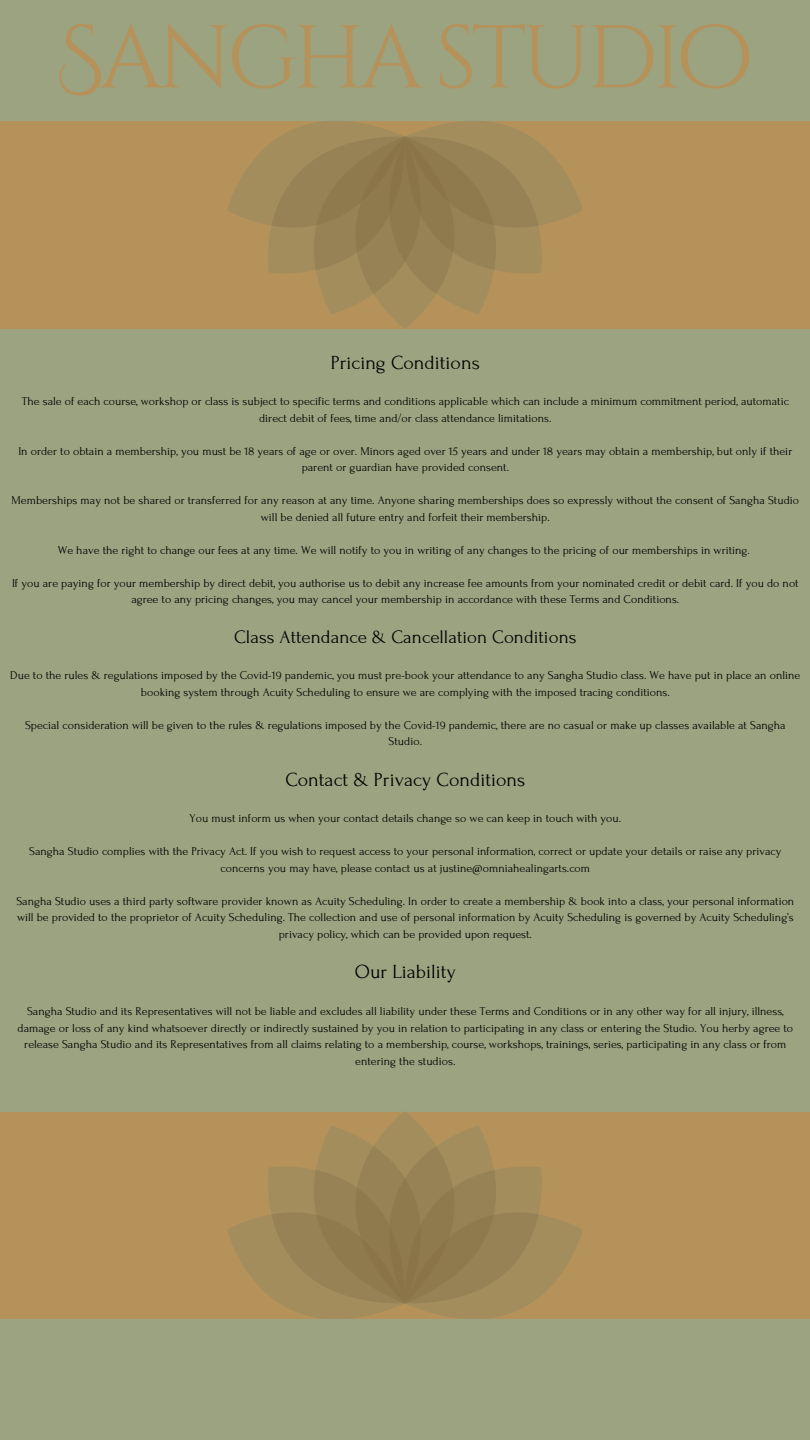
<style>
.page{position:relative;width:810px;height:1440px;background:#b6925b}
.page>*{position:absolute;margin:0;border:0;box-sizing:border-box;transform-origin:0 0}
.t1{font:88.8px "Cinzel Decorative";letter-spacing:-.06em;color:#b6925b}
.t2{font:20px "Forum";color:#000}
.t3{font:19px "Forum";color:#000}
.t4{font:12px/16.5px "Forum";color:#000;text-align:center}
</style>
<div class="page">
<div style="left:0;top:329px;width:810px;height:782px;background:#9ba381"></div>
<div style="left:0;top:0;width:810px;height:121px;background:#9ba381"></div>
<svg style="left:227px;top:121px;width:356px;height:208px"></svg>
<svg style="left:227px;top:1111px;width:356px;height:208px"></svg>
<div style="left:0;top:1319px;width:810px;height:121px;background:#9ba381"></div>
<p class="t1" style="left:56px;top:1px;width:699px">SANGHA STUDIO</p>
<p class="t2" style="left:331px;top:351px;width:151px">Pricing Conditions</p>
<p class="t4" style="left:22px;top:393px;width:769px">The sale of each course, workshop or class is subject to specific terms and conditions applicable which can include a minimum commitment period, automatic direct debit of fees, time and/or class attendance limitations.</p>
<p class="t4" style="left:18px;top:443px;width:776px">In order to obtain a membership, you must be 18 years of age or over. Minors aged over 15 years and under 18 years may obtain a membership, but only if their parent or guardian have provided consent.</p>
<p class="t4" style="left:12px;top:492px;width:789px">Memberships may not be shared or transferred for any reason at any time. Anyone sharing memberships does so expressly without the consent of Sangha Studio will be denied all future entry and forfeit their membership.</p>
<p class="t4" style="left:58px;top:542px;width:694px">We have the right to change our fees at any time. We will notify to you in writing of any changes to the pricing of our memberships in writing.</p>
<p class="t4" style="left:12px;top:575px;width:788px">If you are paying for your membership by direct debit, you authorise us to debit any increase fee amounts from your nominated credit or debit card. If you do not agree to any pricing changes, you may cancel your membership in accordance with these Terms and Conditions.</p>
<p class="t3" style="left:234px;top:627px;width:344px">Class Attendance &amp; Cancellation Conditions</p>
<p class="t4" style="left:10px;top:667px;width:792px">Due to the rules &amp; regulations imposed by the Covid-19 pandemic, you must pre-book your attendance to any Sangha Studio class. We have put in place an online booking system through Acuity Scheduling to ensure we are complying with the imposed tracing conditions.</p>
<p class="t4" style="left:25px;top:717px;width:762px">Special consideration will be given to the rules &amp; regulations imposed by the Covid-19 pandemic, there are no casual or make up classes available at Sangha<br>Studio.</p>
<p class="t2" style="left:285px;top:768px;width:242px">Contact &amp; Privacy Conditions</p>
<p class="t4" style="left:190px;top:810px;width:433px">You must inform us when your contact details change so we can keep in touch with you.</p>
<p class="t4" style="left:29px;top:843px;width:754px">Sangha Studio complies with the Privacy Act. If you wish to request access to your personal information, correct or update your details or raise any privacy concerns you may have, please contact us at justine@omniahealingarts.com</p>
<p class="t4" style="left:16px;top:893px;width:779px">Sangha Studio uses a third party software provider known as Acuity Scheduling. In order to create a membership &amp; book into a class, your personal information will be provided to the proprietor of Acuity Scheduling. The collection and use of personal information by Acuity Scheduling is governed by Acuity Scheduling’s privacy policy, which can be provided upon request.</p>
<p class="t2" style="left:355px;top:961px;width:103px">Our Liability</p>
<p class="t4" style="left:18px;top:1003px;width:777px">Sangha Studio and its Representatives will not be liable and excludes all liability under these Terms and Conditions or in any other way for all injury, illness, damage or loss of any kind whatsoever directly or indirectly sustained by you in relation to participating in any class or entering the Studio. You herby agree to release Sangha Studio and its Representatives from all claims relating to a membership, course, workshops, trainings, series, participating in any class or from entering the studios.</p>
</div>
